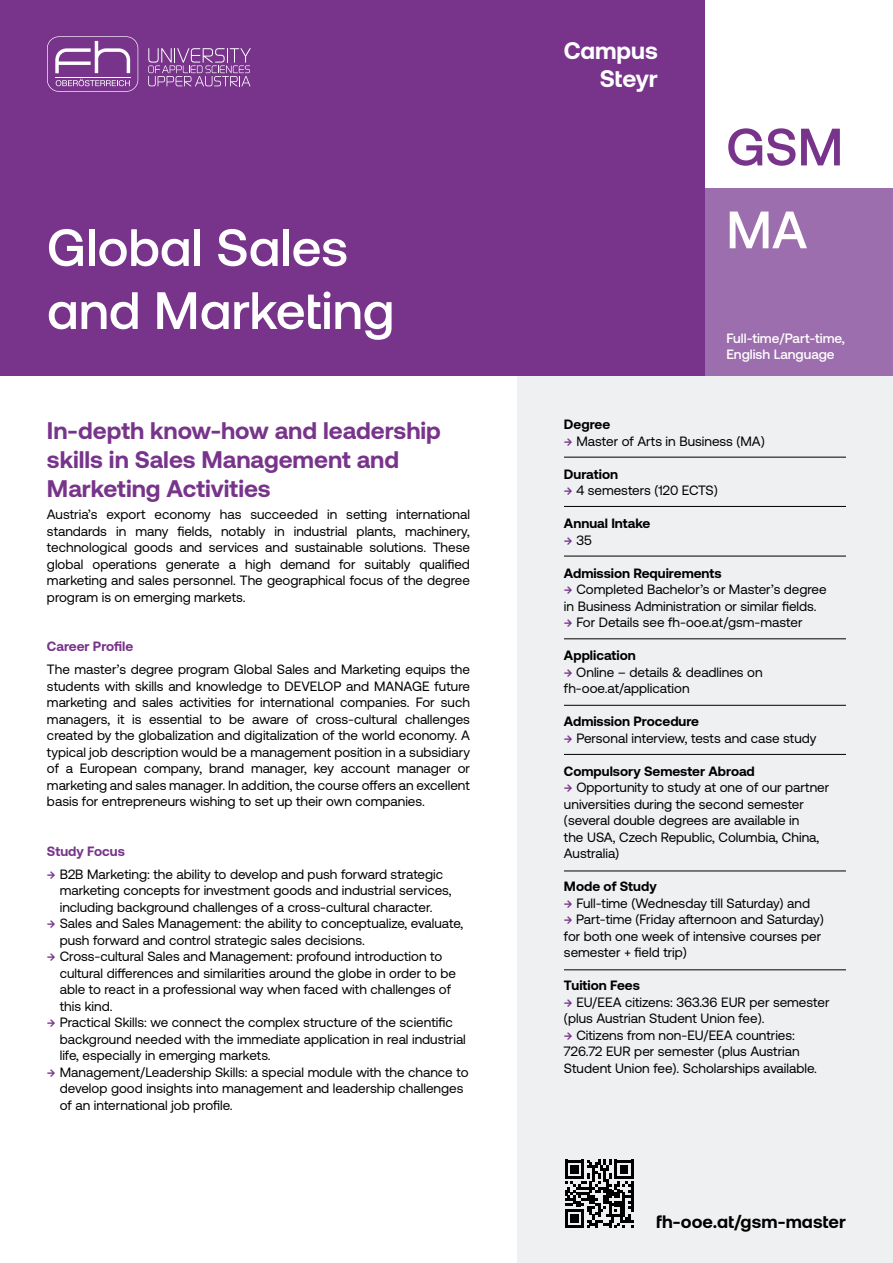
<style>
.page{position:relative;width:893px;height:1263px;background:#fff}
.page>*{position:absolute;margin:0;border:0;box-sizing:border-box;transform-origin:0 0}
.t1{font:500 52.5px/63px "Aeonik";color:#fff}
.t2{font:500 52.5px "Aeonik";color:#78348b}
.t3{font:700 24px/28.8px "Aeonik";color:#78348b}
.t4{font:700 24px/28.8px "Aeonik";color:#fff;text-align:right}
.t5{font:700 18px "Aeonik";letter-spacing:.01em;color:#000}
.t6{font:13.5px/16.5px "Aeonik";color:#000}
.t7{font:700 13.5px "Aeonik";color:#000}
.t8{font:500 13.5px/16.2px "Aeonik";color:#fff}
.t9{font:700 13.5px "Aeonik";color:#78348b}
.s1{font-weight:500;color:#78348b}
</style>
<div class="page">
<div style="left:0;top:0;width:705px;height:376px;background:#78348b"></div>
<div style="left:705px;top:188px;width:188px;height:188px;background:#9d6ead"></div>
<div style="left:517px;top:376px;width:376px;height:887px;background:#eff0f1"></div>
<svg style="left:148px;top:48px;width:103px;height:38px"></svg>
<svg style="left:47px;top:36px;width:91px;height:56px"></svg>
<hr style="left:55px;top:77px;width:75px;height:1px;background:#fff">
<hr style="left:564px;top:457px;width:282px;height:1px;background:#000">
<hr style="left:564px;top:506px;width:282px;height:1px;background:#000">
<hr style="left:564px;top:556px;width:282px;height:1px;background:#000">
<hr style="left:564px;top:638px;width:282px;height:1px;background:#000">
<hr style="left:564px;top:705px;width:282px;height:1px;background:#000">
<hr style="left:564px;top:754px;width:282px;height:1px;background:#000">
<hr style="left:564px;top:871px;width:282px;height:1px;background:#000">
<hr style="left:564px;top:969px;width:282px;height:1px;background:#000">
<svg style="left:565px;top:1160px;width:69px;height:68px"></svg>
<h1 class="t1" style="left:47px;top:216px;width:349px">Global Sales and Marketing</h1>
<h2 class="t3" style="left:47px;top:416px;width:395px">In-depth know-how and leadership skills in Sales Management and<br>Marketing Activities</h2>
<p class="t6" style="left:47px;top:506px;width:424px;text-align:justify">Austria’s export economy has succeeded in setting international standards in many fields, notably in industrial plants, machinery, technological goods and services and sustainable solutions. These global operations generate a high demand for suitably qualified marketing and sales personnel. The geographical focus of the degree program is on emerging markets.</p>
<p class="t9" style="left:47px;top:639px;width:88px">Career Profile</p>
<p class="t6" style="left:47px;top:661px;width:425px;text-align:justify">The master’s degree program Global Sales and Marketing equips the students with skills and knowledge to DEVELOP and MANAGE future marketing and sales activities for international companies. For such managers, it is essential to be aware of cross-cultural challenges created by the globalization and digitalization of the world economy. A typical job description would be a management position in a subsidiary of a European company, brand manager, key account manager or marketing and sales manager. In addition, the course offers an excellent basis for entrepreneurs wishing to set up their own companies.</p>
<p class="t9" style="left:47px;top:843px;width:79px">Study Focus</p>
<p class="t6" style="left:60px;top:866px;width:393px;text-indent:-13px"><span class="s1">→</span> B2B Marketing: the ability to develop and push forward strategic marketing concepts for investment goods and industrial services, including background challenges of a cross-cultural character.</p>
<p class="t6" style="left:60px;top:915px;width:405px;text-indent:-13px"><span class="s1">→</span> Sales and Sales Management: the ability to conceptualize, evaluate, push forward and control strategic sales decisions.</p>
<p class="t6" style="left:60px;top:948px;width:398px;text-indent:-13px"><span class="s1">→</span> Cross-cultural Sales and Management: profound introduction to cultural differences and similarities around the globe in order to be able to react in a professional way when faced with challenges of this kind.</p>
<p class="t6" style="left:60px;top:1014px;width:408px;text-indent:-13px"><span class="s1">→</span> Practical Skills: we connect the complex structure of the scientific background needed with the immediate application in real industrial life, especially in emerging markets.</p>
<p class="t6" style="left:60px;top:1064px;width:410px;text-indent:-13px"><span class="s1">→</span> Management/Leadership Skills: a special module with the chance to develop good insights into management and leadership challenges of an international job profile.</p>
<h2 class="t4" style="left:564px;top:36px;width:96px">Campus<br>Steyr</h2>
<h1 class="t2" style="left:726px;top:118px;width:118px">GSM</h1>
<h1 class="t1" style="left:726px;top:198px;width:83px">MA</h1>
<p class="t8" style="left:726px;top:330px;width:120px">Full-time/Part-time,<br>English Language</p>
<p class="t7" style="left:564px;top:417px;width:48px">Degree</p>
<p class="t6" style="left:564px;top:433px;width:202px"><span class="s1">→</span> Master of Arts in Business (MA)</p>
<p class="t7" style="left:564px;top:466px;width:56px">Duration</p>
<p class="t6" style="left:564px;top:482px;width:155px"><span class="s1">→</span> 4 semesters (120 ECTS)</p>
<p class="t7" style="left:564px;top:516px;width:88px">Annual Intake</p>
<p class="t6" style="left:564px;top:532px;width:29px"><span class="s1">→</span> 35</p>
<p class="t7" style="left:564px;top:565px;width:159px">Admission Requirements</p>
<p class="t6" style="left:564px;top:581px;width:264px"><span class="s1">→</span> Completed Bachelor’s or Master’s degree in Business Administration or similar fields.</p>
<p class="t6" style="left:564px;top:614px;width:240px"><span class="s1">→</span> For Details see fh-ooe.at/gsm-master</p>
<p class="t7" style="left:564px;top:648px;width:73px">Application</p>
<p class="t6" style="left:564px;top:664px;width:200px"><span class="s1">→</span> Online – details &amp; deadlines on fh-ooe.at/application</p>
<p class="t7" style="left:564px;top:714px;width:137px">Admission Procedure</p>
<p class="t6" style="left:564px;top:730px;width:254px"><span class="s1">→</span> Personal interview, tests and case study</p>
<p class="t7" style="left:564px;top:763px;width:192px">Compulsory Semester Abroad</p>
<p class="t6" style="left:564px;top:779px;width:267px"><span class="s1">→</span> Opportunity to study at one of our partner universities during the second semester (several double degrees are available in<br>the USA, Czech Republic, Columbia, China, Australia)</p>
<p class="t7" style="left:564px;top:879px;width:94px">Mode of Study</p>
<p class="t6" style="left:564px;top:895px;width:248px"><span class="s1">→</span> Full-time (Wednesday till Saturday) and</p>
<p class="t6" style="left:564px;top:911px;width:261px"><span class="s1">→</span> Part-time (Friday afternoon and Saturday) for both one week of intensive courses per semester + field trip)</p>
<p class="t7" style="left:564px;top:978px;width:77px">Tuition Fees</p>
<p class="t6" style="left:564px;top:994px;width:267px"><span class="s1">→</span> EU/EEA citizens: 363.36 EUR per semester (plus Austrian Student Union fee).</p>
<p class="t6" style="left:564px;top:1027px;width:255px"><span class="s1">→</span> Citizens from non-EU/EEA countries:<br>726.72 EUR per semester (plus Austrian<br>Student Union fee). Scholarships available.</p>
<h3 class="t5" style="left:656px;top:1212px;width:191px">fh-ooe.at/gsm-master</h3>
</div>
